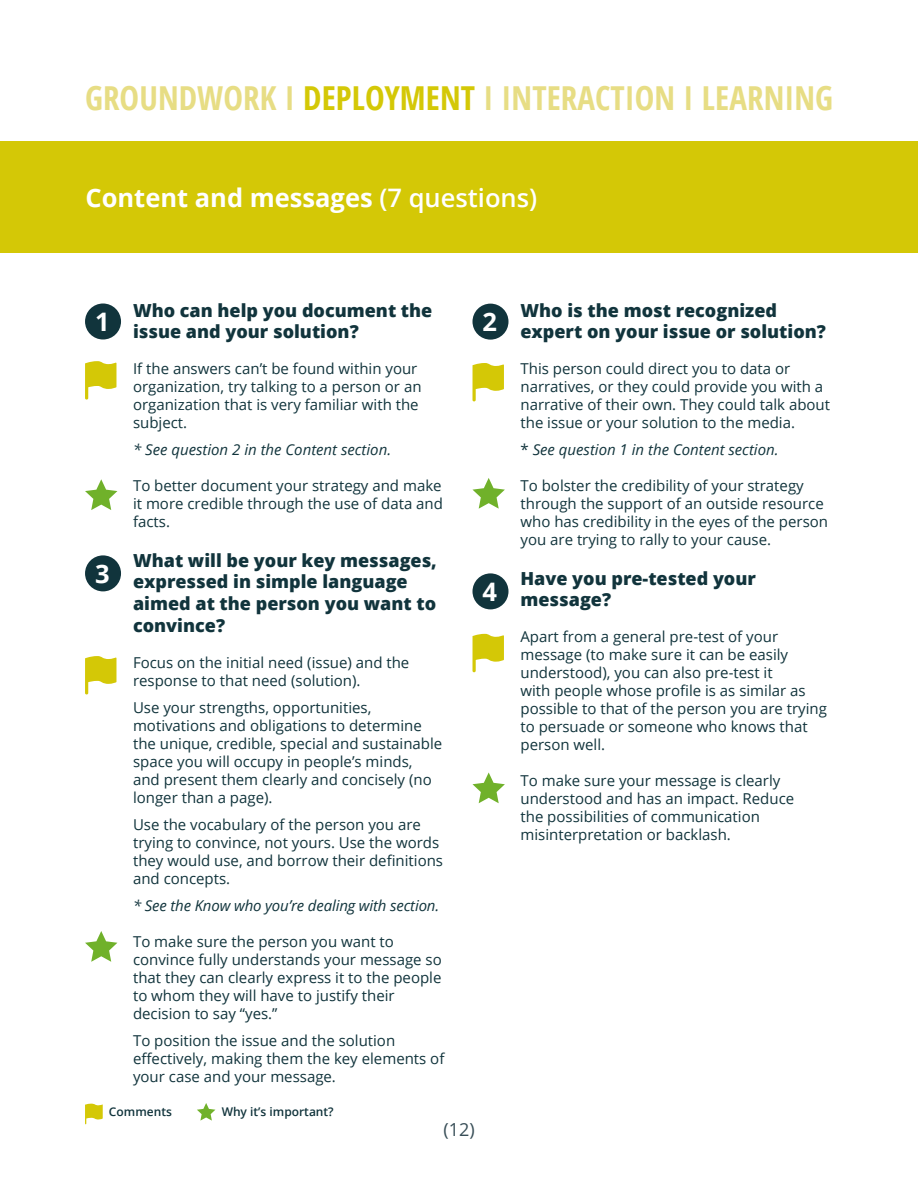
<style>
.page{position:relative;width:918px;height:1188px;background:#fff}
.page>*{position:absolute;margin:0;border:0;box-sizing:border-box;transform-origin:0 0}
.t1{font:700 condensed 33px "Open Sans";letter-spacing:.005em;color:#e7dd84}
.t2{font:700 25.5px "Open Sans";color:#fff}
.Titres{font:800 18px/21.6px "Open Sans";color:#11343c}
.t3{font:18px "Open Sans";color:#384e57}
.texte{font:15px/18px "Open Sans";color:#11343c}
.last_parag{font:15px/18px "Open Sans";color:#11343c}
.last_parag-2{font:italic 15px "Open Sans";color:#11343c}
.t4{font:600 12px "Open Sans";color:#11343c}
.s1{color:#d4c806}
.s2{font-weight:600}
.s3{font-style:normal}
</style>
<div class="page">
<svg style="left:85px;top:1104px;width:18px;height:20px"></svg>
<svg style="left:197px;top:1103px;width:18px;height:18px"></svg>
<div style="left:0;top:141px;width:918px;height:112px;background:#d4c806"></div>
<div style="left:85px;top:304px;width:36px;height:36px;background:#11343c;border-radius:50%"></div>
<svg style="left:85px;top:361px;width:31px;height:39px"></svg>
<svg style="left:85px;top:479px;width:32px;height:31px"></svg>
<div style="left:85px;top:555px;width:36px;height:36px;background:#11343c;border-radius:50%"></div>
<svg style="left:85px;top:656px;width:31px;height:38px"></svg>
<svg style="left:85px;top:931px;width:32px;height:31px"></svg>
<div style="left:472px;top:304px;width:36px;height:36px;background:#11343c;border-radius:50%"></div>
<svg style="left:473px;top:363px;width:31px;height:38px"></svg>
<svg style="left:472px;top:478px;width:33px;height:31px"></svg>
<div style="left:472px;top:573px;width:36px;height:36px;background:#11343c;border-radius:50%"></div>
<svg style="left:473px;top:634px;width:31px;height:38px"></svg>
<svg style="left:472px;top:772px;width:33px;height:31px"></svg>
<p class="t1" style="left:85px;top:75px;width:750px">GROUNDWORK I <span class="s1">DEPLOYMENT</span> I INTERACTION I LEARNING</p>
<p class="t2" style="left:86px;top:179px;width:453px">Content and messages <span class="s2">(7 questions)</span></p>
<p class="t2" style="left:95px;top:303px;width:16px">1</p>
<p class="Titres" style="left:133px;top:298px;width:301px">Who can help you document the issue and your solution?</p>
<p class="texte" style="left:133px;top:359px;width:290px">If the answers can’t be found within your organization, try talking to a person or an organization that is very familiar with the subject.</p>
<p class="last_parag-2" style="left:133px;top:439px;width:260px">* See question 2 in the Content section.</p>
<p class="last_parag" style="left:133px;top:476px;width:311px;text-align:justify">To better document your strategy and make it more credible through the use of data and facts.</p>
<p class="t2" style="left:95px;top:555px;width:16px">3</p>
<p class="Titres" style="left:133px;top:548px;width:305px">What will be your key messages, expressed in simple language aimed at the person you want to convince?</p>
<p class="texte" style="left:133px;top:653px;width:278px">Focus on the initial need (issue) and the response to that need (solution).</p>
<p class="texte" style="left:133px;top:698px;width:311px">Use your strengths, opportunities, motivations and obligations to determine the unique, credible, special and sustainable space you will occupy in people’s minds, and present them clearly and concisely (no longer than a page).</p>
<p class="texte" style="left:133px;top:815px;width:312px">Use the vocabulary of the person you are trying to convince, not yours. Use the words they would use, and borrow their definitions and concepts.</p>
<p class="last_parag-2" style="left:133px;top:895px;width:308px">* See the Know who you’re dealing with section.</p>
<p class="texte" style="left:133px;top:932px;width:310px">To make sure the person you want to convince fully understands your message so that they can clearly express it to the people to whom they will have to justify their decision to say “yes.”</p>
<p class="texte" style="left:133px;top:1031px;width:313px">To position the issue and the solution effectively, making them the key elements of your case and your message.</p>
<p class="t2" style="left:482px;top:303px;width:16px">2</p>
<p class="Titres" style="left:520px;top:298px;width:307px">Who is the most recognized expert on your issue or solution?</p>
<p class="last_parag" style="left:520px;top:359px;width:311px">This person could direct you to data or narratives, or they could provide you with a narrative of their own. They could talk about the issue or your solution to the media.</p>
<p class="last_parag-2" style="left:520px;top:439px;width:260px"><span class="s3">*</span> See question 1 in the Content section.</p>
<p class="last_parag" style="left:520px;top:476px;width:309px">To bolster the credibility of your strategy through the support of an outside resource who has credibility in the eyes of the person you are trying to rally to your cause.</p>
<p class="t2" style="left:482px;top:573px;width:16px">4</p>
<p class="Titres" style="left:520px;top:566px;width:237px">Have you pre-tested your message?</p>
<p class="last_parag" style="left:520px;top:627px;width:308px">Apart from a general pre-test of your message (to make sure it can be easily understood), you can also pre-test it<br>with people whose profile is as similar as possible to that of the person you are trying to persuade or someone who knows that person well.</p>
<p class="texte" style="left:520px;top:771px;width:275px">To make sure your message is clearly understood and has an impact. Reduce the possibilities of communication misinterpretation or backlash.</p>
<p class="t4" style="left:109px;top:1104px;width:64px">Comments</p>
<p class="t4" style="left:222px;top:1104px;width:114px">Why it’s important?</p>
<p class="t3" style="left:444px;top:1117px;width:33px">(12)</p>
</div>
